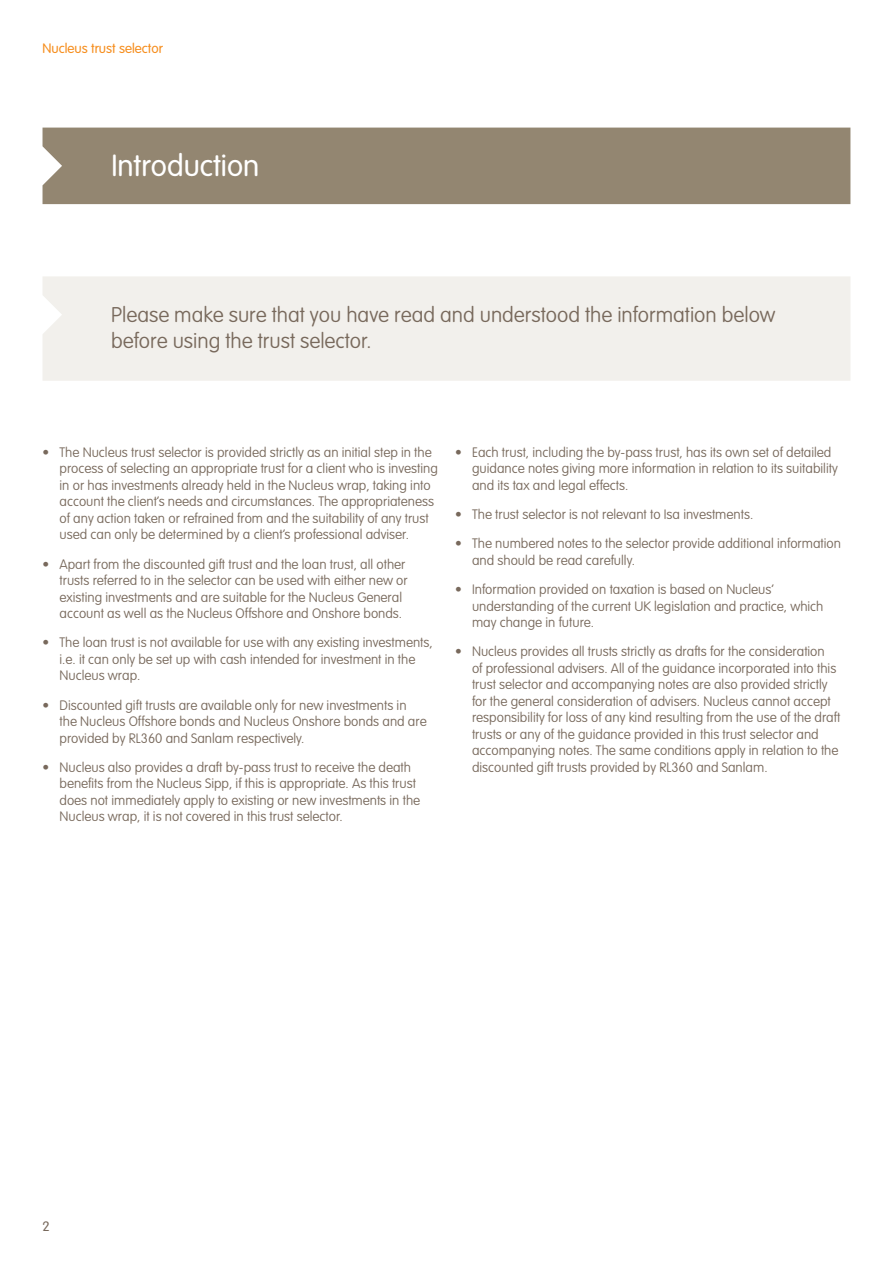
<style>
.page{position:relative;width:893px;height:1263px;background:#fff}
.page>*{position:absolute;margin:0;border:0;box-sizing:border-box;transform-origin:0 0}
.Section_title{font:300 30px "VAG Rounded Std";color:#fff}
.Intro_copy{font:100 21px/25.2px "VAG Rounded Std";color:#78695c}
.t1{font:100 13.5px/16.5px "VAG Rounded Std";color:#78695c}
.t2{font:300 13.5px "VAG Rounded Std";color:#f68e1e}
.t3{font:300 13.5px "VAG Rounded Std";color:#78695c}
</style>
<div class="page">
<div style="left:43px;top:128px;width:807px;height:76px;background:#938671"></div>
<div style="left:43px;top:276px;width:807px;height:105px;background:#f2f0ec"></div>
<p class="t2" style="left:43px;top:40px;width:122px">Nucleus trust selector</p>
<p class="Section_title" style="left:111px;top:148px;width:149px">Introduction</p>
<p class="Intro_copy" style="left:111px;top:303px;width:666px">Please make sure that you have read and understood the information below before using the trust selector.</p>
<p class="t1" style="left:60px;top:444px;width:380px;text-indent:-17px">• The Nucleus trust selector is provided strictly as an initial step in the process of selecting an appropriate trust for a client who is investing in or has investments already held in the Nucleus wrap, taking into account the client’s needs and circumstances. The appropriateness of any action taken or refrained from and the suitability of any trust used can only be determined by a client’s professional adviser.</p>
<p class="t1" style="left:60px;top:556px;width:350px;text-indent:-17px">• Apart from the discounted gift trust and the loan trust, all other trusts referred to in the selector can be used with either new or existing investments and are suitable for the Nucleus General account as well as the Nucleus Offshore and Onshore bonds.</p>
<p class="t1" style="left:60px;top:635px;width:375px;text-indent:-17px">• The loan trust is not available for use with any existing investments, i.e. it can only be set up with cash intended for investment in the<br>Nucleus wrap.</p>
<p class="t1" style="left:60px;top:697px;width:369px;text-indent:-17px">• Discounted gift trusts are available only for new investments in the Nucleus Offshore bonds and Nucleus Onshore bonds and are provided by RL360 and Sanlam respectively.</p>
<p class="t1" style="left:60px;top:759px;width:362px;text-indent:-17px">• Nucleus also provides a draft by-pass trust to receive the death benefits from the Nucleus Sipp, if this is appropriate. As this trust does not immediately apply to existing or new investments in the Nucleus wrap, it is not covered in this trust selector.</p>
<p class="t1" style="left:472px;top:444px;width:367px;text-indent:-17px">• Each trust, including the by-pass trust, has its own set of detailed guidance notes giving more information in relation to its suitability and its tax and legal effects.</p>
<p class="t1" style="left:455px;top:506px;width:300px">• The trust selector is not relevant to Isa investments.</p>
<p class="t1" style="left:472px;top:536px;width:370px;text-indent:-17px">• The numbered notes to the selector provide additional information and should be read carefully.</p>
<p class="t1" style="left:472px;top:581px;width:353px;text-indent:-17px">• Information provided on taxation is based on Nucleus’ understanding of the current UK legislation and practice, which may change in future.</p>
<p class="t1" style="left:472px;top:644px;width:370px;text-indent:-17px">• Nucleus provides all trusts strictly as drafts for the consideration<br>of professional advisers. All of the guidance incorporated into this trust selector and accompanying notes are also provided strictly for the general consideration of advisers. Nucleus cannot accept responsibility for loss of any kind resulting from the use of the draft trusts or any of the guidance provided in this trust selector and accompanying notes. The same conditions apply in relation to the discounted gift trusts provided by RL360 and Sanlam.</p>
<p class="t3" style="left:43px;top:1218px;width:9px">2</p>
</div>
